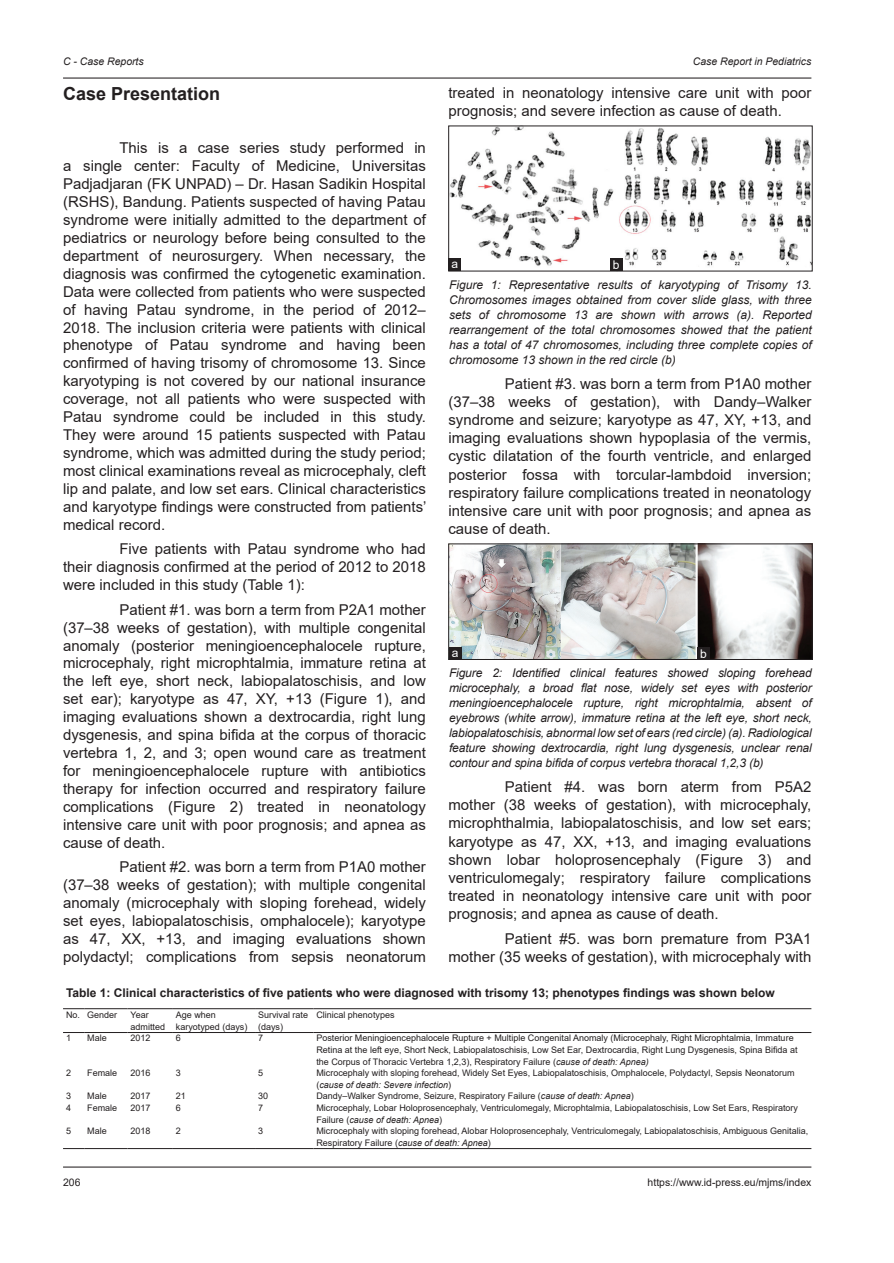
<style>
.page{position:relative;width:894px;height:1263px;background:#fff}
.page>*{position:absolute;margin:0;border:0;box-sizing:border-box;transform-origin:0 0}
.t1{font:700 18px "Arial";color:#231f20}
.TX{font:15px/18px "Arial";color:#231f20;text-align:justify}
.t2{font:italic 12px/15px "Arial";letter-spacing:-.005em;color:#231f20;text-align:justify}
.TT{font:700 12px "Arial";color:#231f20}
.LABEL{font:12px "Arial";color:#fff}
.t3{font:10.5px "Arial";color:#231f20}
.t4{font:italic 10.5px "Arial";color:#231f20}
.TB{font:9px/12px "Arial";color:#231f20}
.TBL{font:9px/12px "Arial";color:#231f20}
.TCH{font:9px/12px "Arial";color:#231f20}
.s1{font-style:italic}
</style>
<div class="page">
<hr style="left:63px;top:78px;width:748px;height:1px;background:#231f20">
<hr style="left:63px;top:1166px;width:748px;height:1px;background:#231f20">
<img style="left:450px;top:128px;width:360px;height:141px">
<img style="left:450px;top:546px;width:360px;height:111px">
<div style="left:448px;top:544px;width:364px;height:115px;border:1px solid #231f20"></div>
<div style="left:696px;top:647px;width:13px;height:13px;background:#231f20"></div>
<div style="left:448px;top:647px;width:13px;height:13px;background:#231f20"></div>
<svg style="left:63px;top:1148px;width:21px;height:1px"></svg>
<hr style="left:84px;top:1148px;width:43px;height:1px;background:#231f20">
<hr style="left:127px;top:1148px;width:46px;height:1px;background:#231f20">
<hr style="left:173px;top:1148px;width:82px;height:1px;background:#231f20">
<hr style="left:255px;top:1148px;width:58px;height:1px;background:#231f20">
<hr style="left:313px;top:1148px;width:498px;height:1px;background:#231f20">
<svg style="left:63px;top:1008px;width:21px;height:1px"></svg>
<hr style="left:84px;top:1008px;width:43px;height:1px;background:#231f20">
<hr style="left:127px;top:1008px;width:46px;height:1px;background:#231f20">
<hr style="left:173px;top:1008px;width:82px;height:1px;background:#231f20">
<hr style="left:255px;top:1008px;width:58px;height:1px;background:#231f20">
<hr style="left:313px;top:1008px;width:498px;height:1px;background:#231f20">
<svg style="left:63px;top:1032px;width:21px;height:1px"></svg>
<hr style="left:84px;top:1032px;width:43px;height:1px;background:#231f20">
<hr style="left:127px;top:1032px;width:46px;height:1px;background:#231f20">
<hr style="left:173px;top:1032px;width:82px;height:1px;background:#231f20">
<hr style="left:255px;top:1032px;width:58px;height:1px;background:#231f20">
<hr style="left:313px;top:1032px;width:498px;height:1px;background:#231f20">
<div style="left:448px;top:258px;width:13px;height:13px;background:#231f20"></div>
<div style="left:609px;top:258px;width:13px;height:13px;background:#231f20"></div>
<p class="t4" style="left:63px;top:54px;width:82px">C - Case Reports</p>
<p class="t4" style="left:692px;top:54px;width:120px">Case Report in Pediatrics</p>
<h1 class="t1" style="left:63px;top:81px;width:159px">Case Presentation</h1>
<p class="TX" style="left:448px;top:83px;width:364px">treated in neonatology intensive care unit with poor prognosis; and severe infection as cause of death.</p>
<p class="TX" style="left:63px;top:139px;width:365px;text-indent:56px">This is a case series study performed in a single center: Faculty of Medicine, Universitas Padjadjaran (FK UNPAD) – Dr. Hasan Sadikin Hospital (RSHS), Bandung. Patients suspected of having Patau syndrome were initially admitted to the department of pediatrics or neurology before being consulted to the department of neurosurgery. When necessary, the diagnosis was confirmed the cytogenetic examination.<br>Data were collected from patients who were suspected of having Patau syndrome, in the period of 2012– 2018. The inclusion criteria were patients with clinical phenotype of Patau syndrome and having been confirmed of having trisomy of chromosome 13. Since karyotyping is not covered by our national insurance coverage, not all patients who were suspected with Patau syndrome could be included in this study.<br>They were around 15 patients suspected with Patau syndrome, which was admitted during the study period; most clinical examinations reveal as microcephaly, cleft lip and palate, and low set ears. Clinical characteristics and karyotype findings were constructed from patients’ medical record.</p>
<p class="TX" style="left:63px;top:540px;width:364px;text-indent:56px">Five patients with Patau syndrome who had their diagnosis confirmed at the period of 2012 to 2018 were included in this study (Table 1):</p>
<p class="TX" style="left:63px;top:600px;width:364px;text-indent:56px">Patient #1. was born a term from P2A1 mother (37–38 weeks of gestation), with multiple congenital anomaly (posterior meningioencephalocele rupture, microcephaly, right microphtalmia, immature retina at the left eye, short neck, labiopalatoschisis, and low set ear); karyotype as 47, XY, +13 (Figure 1), and imaging evaluations shown a dextrocardia, right lung dysgenesis, and spina bifida at the corpus of thoracic vertebra 1, 2, and 3; open wound care as treatment for meningioencephalocele rupture with antibiotics therapy for infection occurred and respiratory failure complications (Figure 2) treated in neonatology intensive care unit with poor prognosis; and apnea as cause of death.</p>
<p class="TX" style="left:63px;top:858px;width:364px;text-indent:56px">Patient #2. was born a term from P1A0 mother (37–38 weeks of gestation); with multiple congenital anomaly (microcephaly with sloping forehead, widely set eyes, labiopalatoschisis, omphalocele); karyotype as 47, XX, +13, and imaging evaluations shown polydactyl; complications from sepsis neonatorum</p>
<p class="LABEL" style="left:451px;top:255px;width:8px">a</p>
<p class="LABEL" style="left:612px;top:256px;width:8px">b</p>
<p class="t2" style="left:449px;top:277px;width:364px">Figure 1: Representative results of karyotyping of Trisomy 13.<br>Chromosomes images obtained from cover slide glass, with three sets of chromosome 13 are shown with arrows (a). Reported rearrangement of the total chromosomes showed that the patient has a total of 47 chromosomes, including three complete copies of chromosome 13 shown in the red circle (b)</p>
<p class="TX" style="left:448px;top:374px;width:364px;text-indent:56px">Patient #3. was born a term from P1A0 mother (37–38 weeks of gestation), with Dandy–Walker syndrome and seizure; karyotype as 47, XY, +13, and imaging evaluations shown hypoplasia of the vermis, cystic dilatation of the fourth ventricle, and enlarged posterior fossa with torcular-lambdoid inversion; respiratory failure complications treated in neonatology intensive care unit with poor prognosis; and apnea as cause of death.</p>
<p class="LABEL" style="left:451px;top:644px;width:8px">a</p>
<p class="LABEL" style="left:700px;top:645px;width:8px">b</p>
<p class="t2" style="left:449px;top:666px;width:364px">Figure 2: Identified clinical features showed sloping forehead microcephaly, a broad flat nose, widely set eyes with posterior meningioencephalocele rupture, right microphtalmia, absent of eyebrows (white arrow), immature retina at the left eye, short neck, labiopalatoschisis, abnormal low set of ears (red circle) (a). Radiological feature showing dextrocardia, right lung dysgenesis, unclear renal contour and spina bifida of corpus vertebra thoracal 1,2,3 (b)</p>
<p class="TX" style="left:448px;top:777px;width:364px;text-indent:56px">Patient #4. was born aterm from P5A2 mother (38 weeks of gestation), with microcephaly, microphthalmia, labiopalatoschisis, and low set ears; karyotype as 47, XX, +13, and imaging evaluations shown lobar holoprosencephaly (Figure 3) and ventriculomegaly; respiratory failure complications treated in neonatology intensive care unit with poor prognosis; and apnea as cause of death.</p>
<p class="TX" style="left:448px;top:929px;width:364px;text-align:right">Patient #5. was born premature from P3A1<br>mother (35 weeks of gestation), with microcephaly with</p>
<p class="TT" style="left:66px;top:984px;width:709px">Table 1: Clinical characteristics of five patients who were diagnosed with trisomy 13; phenotypes findings was shown below</p>
<p class="TCH" style="left:66px;top:1008px;width:16px">No.</p>
<p class="TCH" style="left:87px;top:1008px;width:32px">Gender</p>
<p class="TCH" style="left:130px;top:1008px;width:36px">Year admitted</p>
<p class="TCH" style="left:176px;top:1008px;width:73px">Age when karyotyped (days)</p>
<p class="TCH" style="left:258px;top:1008px;width:52px">Survival rate (days)</p>
<p class="TCH" style="left:316px;top:1008px;width:80px">Clinical phenotypes</p>
<p class="TB" style="left:66px;top:1032px;width:7px">1</p>
<p class="TB" style="left:87px;top:1032px;width:21px">Male</p>
<p class="TB" style="left:130px;top:1032px;width:22px">2012</p>
<p class="TB" style="left:176px;top:1032px;width:7px">6</p>
<p class="TB" style="left:258px;top:1032px;width:7px">7</p>
<p class="TB" style="left:316px;top:1032px;width:482px">Posterior Meningioencephalocele Rupture + Multiple Congenital Anomaly (Microcephaly, Right Microphtalmia, Immature<br>Retina at the left eye, Short Neck, Labiopalatoschisis, Low Set Ear, Dextrocardia, Right Lung Dysgenesis, Spina Bifida at the Corpus of Thoracic Vertebra 1,2,3), Respiratory Failure (<span class="s1">cause of death: Apnea)</span></p>
<p class="TB" style="left:66px;top:1067px;width:7px">2</p>
<p class="TB" style="left:87px;top:1067px;width:32px">Female</p>
<p class="TB" style="left:130px;top:1067px;width:22px">2016</p>
<p class="TB" style="left:176px;top:1067px;width:7px">3</p>
<p class="TB" style="left:258px;top:1067px;width:7px">5</p>
<p class="TB" style="left:316px;top:1067px;width:479px">Microcephaly with sloping forehead, Widely Set Eyes, Labiopalatoschisis, Omphalocele, Polydactyl, Sepsis Neonatorum (<span class="s1">cause of death: Severe infection</span>)</p>
<p class="TB" style="left:66px;top:1090px;width:7px">3</p>
<p class="TB" style="left:87px;top:1090px;width:21px">Male</p>
<p class="TB" style="left:130px;top:1090px;width:22px">2017</p>
<p class="TB" style="left:176px;top:1090px;width:12px">21</p>
<p class="TB" style="left:258px;top:1090px;width:12px">30</p>
<p class="TB" style="left:316px;top:1090px;width:318px">Dandy–Walker Syndrome, Seizure, Respiratory Failure (<span class="s1">cause of death: Apnea</span>)</p>
<p class="TB" style="left:66px;top:1101px;width:7px">4</p>
<p class="TB" style="left:87px;top:1101px;width:32px">Female</p>
<p class="TB" style="left:130px;top:1101px;width:22px">2017</p>
<p class="TB" style="left:176px;top:1101px;width:7px">6</p>
<p class="TB" style="left:258px;top:1101px;width:7px">7</p>
<p class="TB" style="left:316px;top:1101px;width:483px">Microcephaly, Lobar Holoprosencephaly, Ventriculomegaly, Microphtalmia, Labiopalatoschisis, Low Set Ears, Respiratory<br>Failure (<span class="s1">cause of death: Apnea</span>)</p>
<p class="TBL" style="left:66px;top:1124px;width:7px">5</p>
<p class="TBL" style="left:87px;top:1124px;width:21px">Male</p>
<p class="TBL" style="left:130px;top:1124px;width:22px">2018</p>
<p class="TBL" style="left:176px;top:1124px;width:7px">2</p>
<p class="TBL" style="left:258px;top:1124px;width:7px">3</p>
<p class="TBL" style="left:316px;top:1124px;width:493px">Microcephaly with sloping forehead, Alobar Holoprosencephaly, Ventriculomegaly, Labiopalatoschisis, Ambiguous Genitalia,<br>Respiratory Failure (<span class="s1">cause of death: Apnea</span>)</p>
<p class="t3" style="left:63px;top:1175px;width:19px">206</p>
<p class="t3" style="left:647px;top:1175px;width:165px">https://www.id-press.eu/mjms/index</p>
</div>
